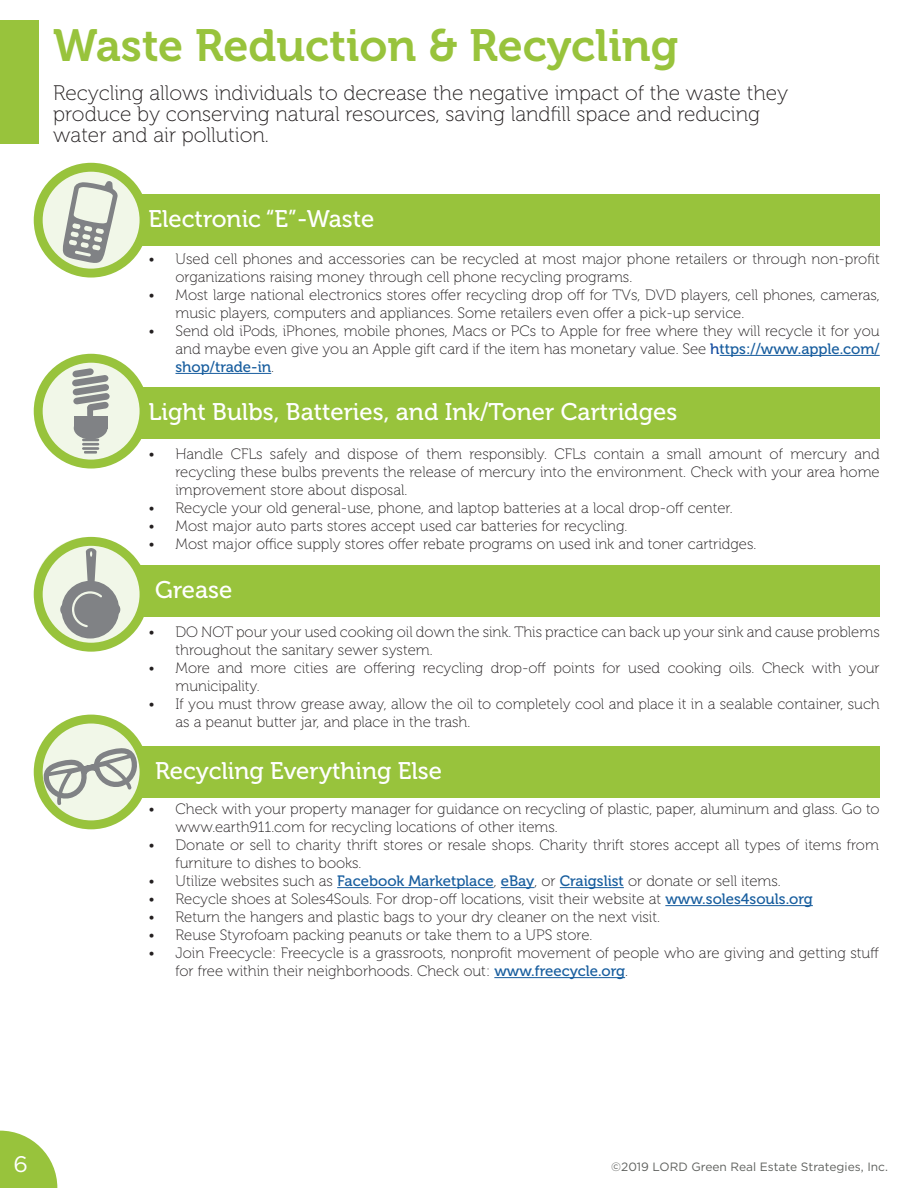
<style>
.page{position:relative;width:918px;height:1188px;background:#fff}
.page>*{position:absolute;margin:0;border:0;box-sizing:border-box;transform-origin:0 0}
.t1{font:45px "Museo 700";color:#98c33c}
.t2{font:24px "Museo 500";color:#fff}
.t3{font:22.5px "Gotham";color:#fff}
.t4{font:21px/21px "Museo 100";color:#231f20}
.t5{font:15px/18px "Museo 100";color:#231f20}
.t6{font:12px "Gotham";color:#5f615e}
.s1{font-family:"Museo 500";color:#114aa0}
.s2{font-family:"Museo 500";color:#175d9e}
</style>
<div class="page">
<div style="left:91px;top:746px;width:789px;height:52px;background:#98c33c"></div>
<div style="left:91px;top:566px;width:789px;height:51px;background:#98c33c"></div>
<div style="left:91px;top:387px;width:789px;height:52px;background:#98c33c"></div>
<div style="left:91px;top:195px;width:789px;height:51px;background:#98c33c"></div>
<div style="left:0;top:20px;width:38px;height:124px;background:#98c33c"></div>
<hr style="left:720px;top:355px;width:160px;height:1px;background:#175d9e">
<hr style="left:176px;top:373px;width:95px;height:1px;background:#175d9e">
<svg style="left:34px;top:163px;width:114px;height:115px"></svg>
<svg style="left:34px;top:537px;width:114px;height:115px"></svg>
<svg style="left:34px;top:715px;width:109px;height:114px"></svg>
<hr style="left:337px;top:887px;width:157px;height:1px;background:#175d9e">
<hr style="left:501px;top:887px;width:33px;height:1px;background:#175d9e">
<hr style="left:560px;top:887px;width:64px;height:1px;background:#175d9e">
<hr style="left:665px;top:905px;width:148px;height:1px;background:#175d9e">
<hr style="left:494px;top:977px;width:131px;height:1px;background:#175d9e">
<svg style="left:34px;top:354px;width:109px;height:115px"></svg>
<div style="left:87px;top:405px;width:6px;height:13px;background:#808285;border-radius:3px"></div>
<svg style="left:0;top:1131px;width:57px;height:57px"></svg>
<p class="t1" style="left:53px;top:20px;width:627px">Waste Reduction &amp; Recycling</p>
<p class="t4" style="left:53px;top:83px;width:737px">Recycling allows individuals to decrease the negative impact of the waste they produce by conserving natural resources, saving landfill space and reducing water and air pollution.</p>
<p class="t2" style="left:148px;top:206px;width:227px">Electronic “E”-Waste</p>
<p class="t5" style="left:176px;top:250px;width:706px;text-indent:-27px">• Used cell phones and accessories can be recycled at most major phone retailers or through non-profit organizations raising money through cell phone recycling programs.</p>
<p class="t5" style="left:176px;top:286px;width:706px;text-indent:-27px">• Most large national electronics stores offer recycling drop off for TVs, DVD players, cell phones, cameras, music players, computers and appliances. Some retailers even offer a pick-up service.</p>
<p class="t5" style="left:176px;top:322px;width:706px;text-align:justify;text-indent:-27px">• Send old iPods, iPhones, mobile phones, Macs or PCs to Apple for free where they will recycle it for you and maybe even give you an Apple gift card if the item has monetary value. See <span class="s1">h</span><span class="s2">ttps://www.apple.com/ shop/trade-in</span>.</p>
<p class="t2" style="left:148px;top:398px;width:530px">Light Bulbs, Batteries, and Ink/Toner Cartridges</p>
<p class="t5" style="left:176px;top:445px;width:706px;text-align:justify;text-indent:-27px">• Handle CFLs safely and dispose of them responsibly. CFLs contain a small amount of mercury and recycling these bulbs prevents the release of mercury into the environment. Check with your area home improvement store about disposal.</p>
<p class="t5" style="left:148px;top:499px;width:586px">• Recycle your old general-use, phone, and laptop batteries at a local drop-off center.</p>
<p class="t5" style="left:148px;top:517px;width:481px">• Most major auto parts stores accept used car batteries for recycling.</p>
<p class="t5" style="left:148px;top:535px;width:609px">• Most major office supply stores offer rebate programs on used ink and toner cartridges.</p>
<p class="t2" style="left:155px;top:577px;width:79px">Grease</p>
<p class="t5" style="left:176px;top:623px;width:706px;text-indent:-27px">• DO NOT pour your used cooking oil down the sink. This practice can back up your sink and cause problems throughout the sanitary sewer system.</p>
<p class="t5" style="left:176px;top:659px;width:706px;text-indent:-27px">• More and more cities are offering recycling drop-off points for used cooking oils. Check with your municipality.</p>
<p class="t5" style="left:176px;top:695px;width:706px;text-indent:-27px">• If you must throw grease away, allow the oil to completely cool and place it in a sealable container, such as a peanut butter jar, and place in the trash.</p>
<p class="t2" style="left:155px;top:757px;width:288px">Recycling Everything Else</p>
<p class="t5" style="left:176px;top:800px;width:706px;text-indent:-27px">• Check with your property manager for guidance on recycling of plastic, paper, aluminum and glass. Go to www.earth911.com for recycling locations of other items.</p>
<p class="t5" style="left:176px;top:836px;width:705px;text-indent:-27px">• Donate or sell to charity thrift stores or resale shops. Charity thrift stores accept all types of items from furniture to dishes to books.</p>
<p class="t5" style="left:148px;top:872px;width:634px">• Utilize websites such as <span class="s2">Facebook Marketplace</span>, <span class="s2">eBay</span>, or <span class="s2">Craigslist</span> or donate or sell items.</p>
<p class="t5" style="left:148px;top:890px;width:666px">• Recycle shoes at Soles4Souls. For drop-off locations, visit their website at <span class="s2">www.soles4souls.org</span></p>
<p class="t5" style="left:148px;top:908px;width:513px">• Return the hangers and plastic bags to your dry cleaner on the next visit.</p>
<p class="t5" style="left:148px;top:926px;width:445px">• Reuse Styrofoam packing peanuts or take them to a UPS store.</p>
<p class="t5" style="left:176px;top:944px;width:705px;text-indent:-27px">• Join Freecycle: Freecycle is a grassroots, nonprofit movement of people who are giving and getting stuff for free within their neighborhoods. Check out: <span class="s2">www.freecycle.org</span>.</p>
<p class="t3" style="left:14px;top:1150px;width:16px">6</p>
<p class="t6" style="left:611px;top:1159px;width:278px">©2019 LORD Green Real Estate Strategies, Inc.</p>
</div>
